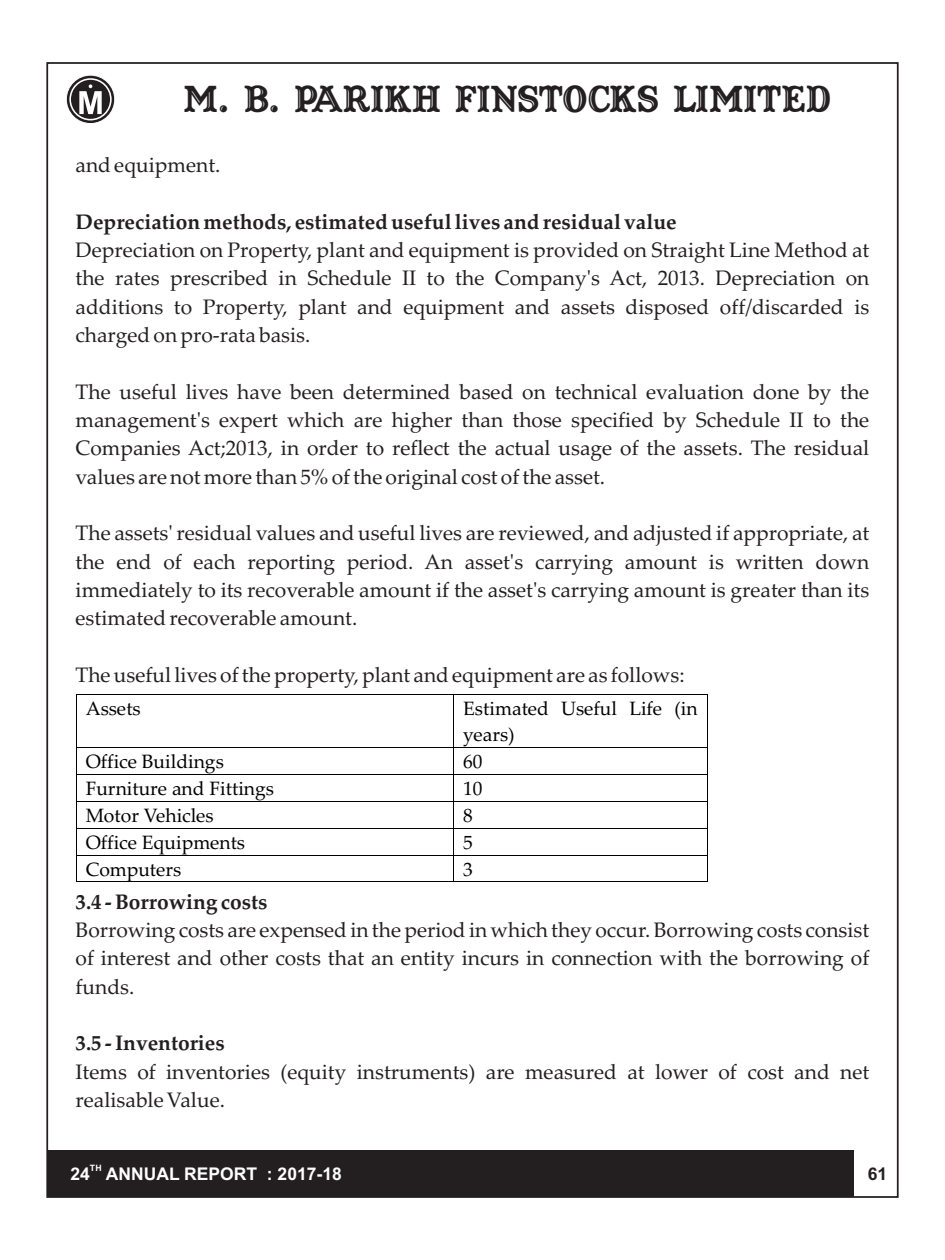
<style>
.page{position:relative;width:945px;height:1260px;background:#fff}
.page>*{position:absolute;margin:0;border:0;box-sizing:border-box;transform-origin:0 0}
.t1{font:35.88px "Captain Howdy";color:#231f20}
.t2{font:21px/28.3px "Palatino Linotype";color:#231f20;text-align:justify}
.t3{font:700 21px "Palatino Linotype";color:#231f20}
.t4{font:19.25px/26.1px "Palatino Linotype";color:#000}
.t5{font:700 17.5px "Arial";color:#fff}
.t6{font:700 17.5px "Arial";color:#231f20}
.t7{font:700 8.75px "Arial";color:#fff}
</style>
<div class="page">
<div style="left:47px;top:1150px;width:851px;height:47px;background:#231f20"></div>
<div style="left:854px;top:1150px;width:44px;height:47px;background:#fff"></div>
<svg style="left:66px;top:75px;width:49px;height:49px"></svg>
<div style="left:69px;top:78px;width:43px;height:42px;border:2px solid #fff;border-radius:50%"></div>
<svg style="left:79px;top:84px;width:23px;height:30px"></svg>
<hr style="left:76px;top:694px;width:377px;height:1px;background:#000">
<hr style="left:454px;top:694px;width:253px;height:1px;background:#000">
<hr style="left:76px;top:695px;width:1px;height:52px;background:#000">
<hr style="left:453px;top:695px;width:1px;height:52px;background:#000">
<hr style="left:707px;top:695px;width:1px;height:52px;background:#000">
<hr style="left:76px;top:747px;width:377px;height:1px;background:#000">
<hr style="left:454px;top:747px;width:253px;height:1px;background:#000">
<hr style="left:76px;top:774px;width:377px;height:1px;background:#000">
<hr style="left:454px;top:774px;width:253px;height:1px;background:#000">
<hr style="left:76px;top:801px;width:377px;height:1px;background:#000">
<hr style="left:454px;top:801px;width:253px;height:1px;background:#000">
<hr style="left:76px;top:828px;width:377px;height:1px;background:#000">
<hr style="left:454px;top:828px;width:253px;height:1px;background:#000">
<hr style="left:76px;top:855px;width:377px;height:1px;background:#000">
<hr style="left:454px;top:855px;width:253px;height:1px;background:#000">
<svg style="left:76px;top:748px;width:1px;height:133px"></svg>
<hr style="left:76px;top:881px;width:377px;height:1px;background:#000">
<svg style="left:453px;top:747px;width:1px;height:135px"></svg>
<hr style="left:454px;top:881px;width:253px;height:1px;background:#000">
<svg style="left:707px;top:747px;width:1px;height:135px"></svg>
<h1 class="t1" style="left:184px;top:77px;width:648px">M. B. PARIKH FINSTOCKS LIMITED</h1>
<p class="t2" style="left:76px;top:153px;width:146px">and equipment.</p>
<p class="t3" style="left:76px;top:213px;width:603px">Depreciation methods, estimated useful lives and residual value</p>
<p class="t2" style="left:76px;top:238px;width:795px">Depreciation on Property, plant and equipment is provided on Straight Line Method at the rates prescribed in Schedule II to the Company's Act, 2013. Depreciation on additions to Property, plant and equipment and assets disposed off/discarded is charged on pro-rata basis.</p>
<p class="t2" style="left:76px;top:380px;width:795px">The useful lives have been determined based on technical evaluation done by the management's expert which are higher than those specified by Schedule II to the Companies Act;2013, in order to reflect the actual usage of the assets. The residual values are not more than 5% of the original cost of the asset.</p>
<p class="t2" style="left:76px;top:521px;width:795px">The assets' residual values and useful lives are reviewed, and adjusted if appropriate, at the end of each reporting period. An asset's carrying amount is written down immediately to its recoverable amount if the asset's carrying amount is greater than its estimated recoverable amount.</p>
<p class="t2" style="left:76px;top:663px;width:611px">The useful lives of the property, plant and equipment are as follows:</p>
<p class="t4" style="left:86px;top:698px;width:57px">Assets</p>
<p class="t4" style="left:463px;top:698px;width:236px">Estimated Useful Life (in years)</p>
<p class="t4" style="left:86px;top:751px;width:140px">Office Buildings</p>
<p class="t4" style="left:463px;top:751px;width:21px">60</p>
<p class="t4" style="left:86px;top:778px;width:190px">Furniture and Fittings</p>
<p class="t4" style="left:463px;top:778px;width:21px">10</p>
<p class="t4" style="left:86px;top:805px;width:130px">Motor Vehicles</p>
<p class="t4" style="left:463px;top:805px;width:11px">8</p>
<p class="t4" style="left:86px;top:831px;width:161px">Office Equipments</p>
<p class="t4" style="left:463px;top:831px;width:11px">5</p>
<p class="t4" style="left:86px;top:858px;width:97px">Computers</p>
<p class="t4" style="left:463px;top:858px;width:11px">3</p>
<p class="t3" style="left:76px;top:893px;width:193px">3.4 - Borrowing costs</p>
<p class="t2" style="left:76px;top:918px;width:795px">Borrowing costs are expensed in the period in which they occur. Borrowing costs consist of interest and other costs that an entity incurs in connection with the borrowing of funds.</p>
<p class="t3" style="left:76px;top:1035px;width:151px">3.5 - Inventories</p>
<p class="t2" style="left:76px;top:1060px;width:795px">Items of inventories (equity instruments) are measured at lower of cost and net realisable Value.</p>
<p class="t7" style="left:90px;top:1165px;width:13px">TH</p>
<p class="t5" style="left:71px;top:1167px;width:273px">24 ANNUAL REPORT : 2017-18</p>
<p class="t6" style="left:868px;top:1167px;width:21px">61</p>
</div>
